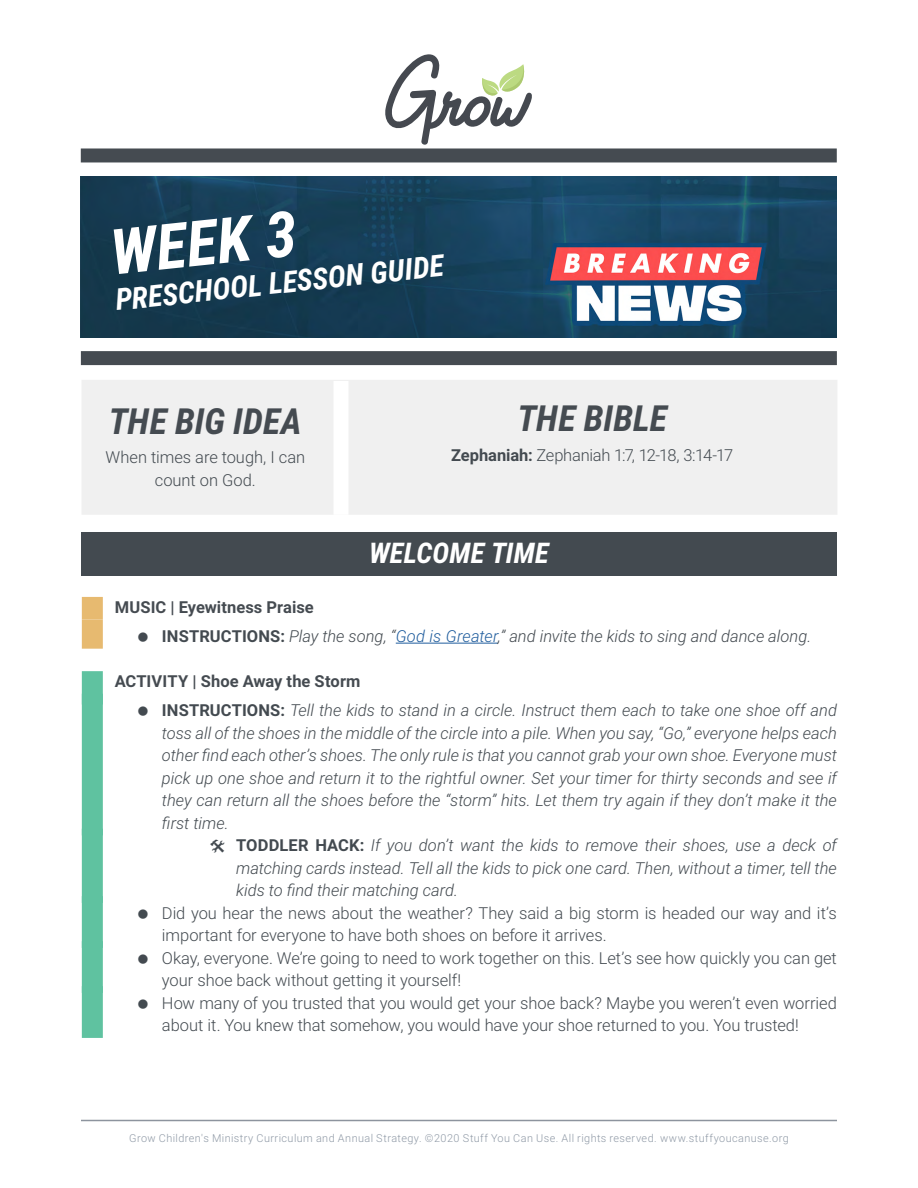
<style>
.page{position:relative;width:918px;height:1188px;background:#fff}
.page>*{position:absolute;margin:0;border:0;box-sizing:border-box;transform-origin:0 0}
.t1{font:italic 700 63px "Roboto Condensed";color:#fff}
.t2{font:italic 700 36px "Roboto Condensed";color:#454b51}
.t3{font:italic 700 30px "Roboto Condensed";color:#fff}
.t4{font:italic 700 28.5px "Roboto Condensed";letter-spacing:.005em;color:#fff}
.t5{font:italic 300 16.5px/29.2px "Roboto";color:#434a50}
.t6{font:300 16.5px/22.5px "Roboto";letter-spacing:-.005em;color:#434a50;text-align:center}
.t7{font:300 10.8px "Roboto";letter-spacing:.04em;color:#8f99a6}
.s1{font-weight:700}
.s2{font-weight:700;font-style:normal;color:#454b51}
.s3{font-weight:700;font-style:normal}
.s4{color:#215e9e}
</style>
<div class="page">
<div style="left:81px;top:148px;width:756px;height:14px;background:#454b51"></div>
<svg style="left:385px;top:54px;width:147px;height:91px"></svg>
<img style="left:81px;top:177px;width:756px;height:161px">
<div style="left:81px;top:351px;width:756px;height:14px;background:#454b51"></div>
<hr style="left:81px;top:1120px;width:756px;height:1px;background:#8d949e">
<div style="left:81px;top:380px;width:756px;height:135px;background:#f0f0f0"></div>
<div style="left:333px;top:381px;width:15px;height:134px;background:#fff"></div>
<div style="left:81px;top:532px;width:756px;height:44px;background:#434a50"></div>
<div style="left:82px;top:597px;width:21px;height:22px;background:#e7ba70"></div>
<div style="left:82px;top:619px;width:21px;height:30px;background:#e7ba70"></div>
<hr style="left:396px;top:643px;width:102px;height:1px;background:#215e9e">
<div style="left:82px;top:671px;width:21px;height:34px;background:#5fc2a0"></div>
<div style="left:82px;top:694px;width:21px;height:141px;background:#5fc2a0"></div>
<div style="left:82px;top:829px;width:21px;height:74px;background:#5fc2a0"></div>
<div style="left:82px;top:896px;width:21px;height:52px;background:#5fc2a0"></div>
<div style="left:82px;top:941px;width:21px;height:52px;background:#5fc2a0"></div>
<div style="left:82px;top:986px;width:21px;height:52px;background:#5fc2a0"></div>
<h1 class="t1" style="left:106px;top:208px;width:188px;rotate:-6deg">WEEK 3</h1>
<h3 class="t3" style="left:113px;top:279px;width:332px;rotate:-6deg">PRESCHOOL LESSON GUIDE</h3>
<h2 class="t2" style="left:109px;top:396px;width:195px">THE BIG IDEA</h2>
<p class="t6" style="left:106px;top:446px;width:201px">When times are tough, I can count on God.</p>
<h2 class="t2" style="left:518px;top:393px;width:151px">THE BIBLE</h2>
<p class="t6" style="left:451px;top:443px;width:284px"><span class="s1">Zephaniah:</span> Zephaniah 1:7, 12-18, 3:14-17</p>
<h3 class="t4" style="left:369px;top:533px;width:181px">WELCOME TIME</h3>
<p class="t5" style="left:162px;top:592px;width:651px;text-indent:-47px"><span class="s2">MUSIC | Eyewitness Praise<br></span><span class="s3">INSTRUCTIONS:</span> Play the song, “<span class="s4">God is Greater</span>,” and invite the kids to sing and dance along.</p>
<p class="t5" style="left:162px;top:666px;width:677px;text-indent:-47px"><span class="s2">ACTIVITY | Shoe Away the Storm<br></span><span class="s3">INSTRUCTIONS:</span> Tell the kids to stand in a circle. Instruct them each to take one shoe off and</p>
<p class="t5" style="left:162px;top:718px;width:676px">toss all of the shoes in the middle of the circle into a pile. When you say, “Go,” everyone helps each</p>
<p class="t5" style="left:162px;top:740px;width:676px">other find each other’s shoes. The only rule is that you cannot grab your own shoe. Everyone must</p>
<p class="t5" style="left:162px;top:763px;width:677px">pick up one shoe and return it to the rightful owner. Set your timer for thirty seconds and see if</p>
<p class="t5" style="left:162px;top:785px;width:677px">they can return all the shoes before the “storm” hits. Let them try again if they don’t make it the</p>
<p class="t5" style="left:162px;top:808px;width:68px">first time.</p>
<p class="t5" style="left:236px;top:830px;width:602px"><span class="s3">TODDLER HACK:</span> If you don’t want the kids to remove their shoes, use a deck of</p>
<p class="t5" style="left:236px;top:853px;width:602px">matching cards instead. Tell all the kids to pick one card. Then, without a timer, tell the</p>
<p class="t5" style="left:236px;top:875px;width:223px">kids to find their matching card.</p>
<p class="t6" style="left:162px;top:901px;width:677px;text-align:left">Did you hear the news about the weather? They said a big storm is headed our way and it’s important for everyone to have both shoes on before it arrives.<br>Okay, everyone. We’re going to need to work together on this. Let’s see how quickly you can get your shoe back without getting it yourself!<br>How many of you trusted that you would get your shoe back? Maybe you weren’t even worried about it. You knew that somehow, you would have your shoe returned to you. You trusted!</p>
<p class="t7" style="left:129px;top:1131px;width:661px">Grow Children's Ministry Curriculum and Annual Strategy. ©2020 Stuff You Can Use. All rights reserved. www.stuffyoucanuse.org</p>
</div>
